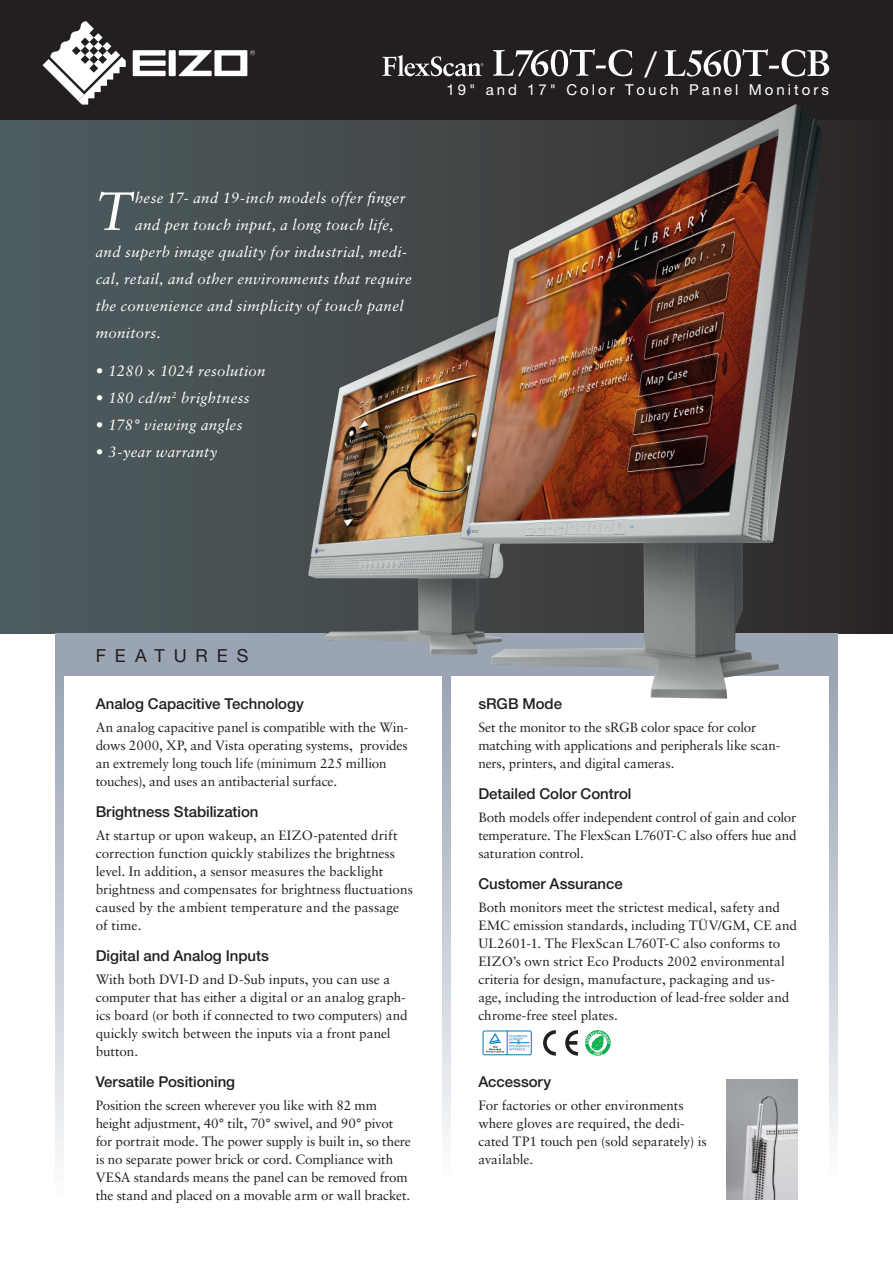
<style>
.page{position:relative;width:893px;height:1263px;background:#fff}
.page>*{position:absolute;margin:0;border:0;box-sizing:border-box;transform-origin:0 0}
.intro_text{font:italic 53.7px "Sabon";color:#fff}
.obi_title{font:italic 36px "Sabon";color:#fff}
.obi_title-2{font:18px "Helvetica Neue";letter-spacing:.495em;color:#231f20}
.intro_text-2{font:italic 15px "Sabon";letter-spacing:.025em;color:#fff}
.feature_title{font:500 15px "Helvetica Neue";letter-spacing:-.005em;color:#231f20}
.intro_text-bullets{font:italic 15px "Sabon";letter-spacing:.02em;color:#fff}
.model_descrip{font:15px "Helvetica Neue";letter-spacing:.2em;color:#fff}
.Body_text_1st{font:13.5px/18px "Sabon";letter-spacing:-.005em;color:#231f20}
</style>
<div class="page">
<img style="left:726px;top:1080px;width:71px;height:119px">
<svg style="left:0;top:119px;width:893px;height:514px;background:#434b4e"></svg>
<div style="left:0;top:0;width:893px;height:119px;background:#231f20"></div>
<svg style="left:133px;top:50px;width:122px;height:26px"></svg>
<svg style="left:43px;top:21px;width:83px;height:84px"></svg>
<svg style="left:55px;top:676px;width:9px;height:485px;background:#c5cbd4"></svg>
<svg style="left:442px;top:676px;width:9px;height:466px;background:#c5cbd4"></svg>
<svg style="left:829px;top:676px;width:9px;height:466px;background:#c5cbd4"></svg>
<div style="left:55px;top:633px;width:783px;height:43px;background:#9aa4b3"></div>
<img style="left:308px;top:310px;width:152px;height:344px">
<svg style="left:482px;top:1030px;width:50px;height:26px"></svg>
<div style="left:483px;top:1031px;width:48px;height:24px;background:#fff;border-radius:2px"></div>
<div style="left:483px;top:1031px;width:48px;height:24px;border:1px solid #007bc3;border-radius:2px"></div>
<svg style="left:486px;top:1031px;width:43px;height:24px"></svg>
<svg style="left:543px;top:1030px;width:13px;height:26px"></svg>
<svg style="left:565px;top:1030px;width:13px;height:26px"></svg>
<svg style="left:585px;top:1030px;width:26px;height:26px"></svg>
<img style="left:460px;top:104px;width:363px;height:595px">
<svg style="left:382px;top:55px;width:102px;height:21px"></svg>
<svg style="left:493px;top:49px;width:139px;height:28px"></svg>
<svg style="left:665px;top:49px;width:164px;height:28px"></svg>
<p class="obi_title" style="left:645px;top:43px;width:12px">/</p>
<p class="model_descrip" style="left:446px;top:80px;width:384px">19" and 17" Color Touch Panel Monitors</p>
<p class="intro_text" style="left:96px;top:180px;width:37px">T</p>
<p class="intro_text-2" style="left:135px;top:189px;width:272px">hese 17- and 19-inch models offer finger</p>
<p class="intro_text-2" style="left:135px;top:216px;width:260px">and pen touch input, a long touch life,</p>
<p class="intro_text-2" style="left:96px;top:243px;width:313px">and superb image quality for industrial, medi-</p>
<p class="intro_text-2" style="left:96px;top:270px;width:317px">cal, retail, and other environments that require</p>
<p class="intro_text-2" style="left:96px;top:297px;width:309px">the convenience and simplicity of touch panel</p>
<p class="intro_text-2" style="left:96px;top:324px;width:67px">monitors.</p>
<p class="intro_text-bullets" style="left:96px;top:362px;width:171px">• 1280 × 1024 resolution</p>
<p class="intro_text-bullets" style="left:96px;top:389px;width:156px">• 180 cd/m<sup>2</sup> brightness</p>
<p class="intro_text-bullets" style="left:96px;top:416px;width:148px">• 178° viewing angles</p>
<p class="intro_text-bullets" style="left:96px;top:443px;width:123px">• 3-year warranty</p>
<p class="obi_title-2" style="left:96px;top:645px;width:154px">FEATURES</p>
<p class="feature_title" style="left:96px;top:695px;width:210px">Analog Capacitive Technology</p>
<p class="Body_text_1st" style="left:96px;top:718px;width:314px">An analog capacitive panel is compatible with the Win&shy;dows 2000, XP, and Vista operating systems, provides an extremely long touch life (minimum 225 million touches), and uses an antibacterial surface.</p>
<p class="feature_title" style="left:96px;top:803px;width:164px">Brightness Stabilization</p>
<p class="Body_text_1st" style="left:96px;top:826px;width:319px">At startup or upon wakeup, an EIZO-patented drift correction function quickly stabilizes the brightness level. In addition, a sensor measures the backlight brightness and compensates for brightness fluctuations caused by the ambient temperature and the passage of time.</p>
<p class="feature_title" style="left:96px;top:947px;width:175px">Digital and Analog Inputs</p>
<p class="Body_text_1st" style="left:96px;top:970px;width:313px">With both DVI-D and D-Sub inputs, you can use a computer that has either a digital or an analog graph&shy;ics board (or both if connected to two computers) and quickly switch between the inputs via a front panel button.</p>
<p class="feature_title" style="left:96px;top:1073px;width:141px">Versatile Positioning</p>
<p class="Body_text_1st" style="left:96px;top:1096px;width:317px">Position the screen wherever you like with 82 mm height adjustment, 40° tilt, 70° swivel, and 90° pivot for portrait mode. The power supply is built in, so there is no separate power brick or cord. Compliance with VESA standards means the panel can be removed from the stand and placed on a movable arm or wall bracket.</p>
<p class="feature_title" style="left:478px;top:695px;width:85px">sRGB Mode</p>
<p class="Body_text_1st" style="left:478px;top:718px;width:303px">Set the monitor to the sRGB color space for color matching with applications and peripherals like scan&shy;ners, printers, and digital cameras.</p>
<p class="feature_title" style="left:478px;top:785px;width:155px">Detailed Color Control</p>
<p class="Body_text_1st" style="left:478px;top:808px;width:320px;text-align:justify">Both models offer independent control of gain and color temperature. The FlexScan L760T-C also offers hue and saturation control.</p>
<p class="feature_title" style="left:478px;top:875px;width:146px">Customer Assurance</p>
<p class="Body_text_1st" style="left:478px;top:898px;width:320px">Both monitors meet the strictest medical, safety and EMC emission standards, including TÜV/GM, CE and UL2601-1. The FlexScan L760T-C also conforms to EIZO’s own strict Eco Products 2002 environmental criteria for design, manufacture, packaging and us&shy;age, including the introduction of lead-free solder and chrome-free steel plates.</p>
<p class="feature_title" style="left:478px;top:1073px;width:74px">Accessory</p>
<p class="Body_text_1st" style="left:478px;top:1096px;width:230px">For factories or other environments where gloves are required, the dedi&shy;cated TP1 touch pen (sold separately) is available.</p>
</div>
